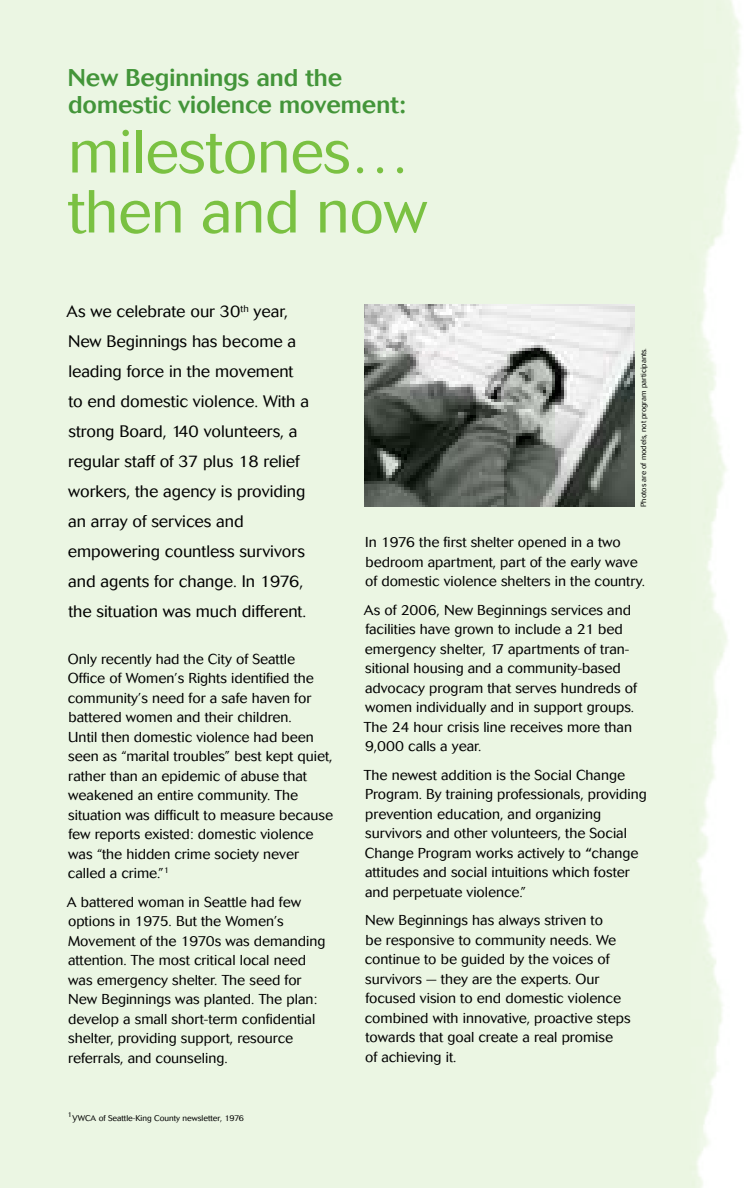
<style>
.page{position:relative;width:756px;height:1188px;background:#fff}
.page>*{position:absolute;margin:0;border:0;box-sizing:border-box;transform-origin:0 0}
.t1{font:300 60px/60px "Cosmos";letter-spacing:-.01em;color:#7ac142}
.t2{font:500 24px/27px "Cosmos";color:#439539}
.t3{font:300 16.5px/30px "Cosmos";color:#000}
.t4{font:300 14.25px/19.5px "Cosmos";color:#000}
.t5{font:300 8.25px "Cosmos";color:#000}
.t6{font:300 7.5px "Cosmos";color:#000}
.t7{font:300 7.05px "Cosmos";color:#000}
.s1{font-weight:500}
</style>
<div class="page">
<div style="left:0;top:0;width:670px;height:1188px;background:#ebf6e3"></div>
<img style="left:364px;top:305px;width:270px;height:202px">
<h2 class="t2" style="left:68px;top:64px;width:339px">New Beginnings and the domestic violence movement:</h2>
<h1 class="t1" style="left:68px;top:122px;width:361px">milestones… then and now</h1>
<p class="t3" style="left:67px;top:297px;width:244px">As we celebrate our 30<sup>th</sup> year,<br>New Beginnings has become a leading force in the movement to end domestic violence. With a strong Board, 140 volunteers, a regular staff of 37 plus 18 relief workers, the agency is providing an array of services and empowering countless survivors and agents for change. In 1976, the situation was much different.</p>
<p class="t4" style="left:68px;top:649px;width:267px">Only recently had the City of Seattle Office of Women’s Rights identified the community’s need for a safe haven for battered women and their children.<br>Until then domestic violence had been seen as “marital troubles” best kept quiet, rather than an epidemic of abuse that weakened an entire community. The situation was difficult to measure because few reports existed: domestic violence was “the hidden crime society never called a crime.”<sup>1</sup></p>
<p class="t4" style="left:67px;top:892px;width:260px">A battered woman in Seattle had few options in 1975. But the Women’s Movement of the 1970s was demanding attention. The most critical local need was emergency shelter. The seed for New Beginnings was planted. The plan: develop a small short-term confidential shelter, providing support, resource referrals, and counseling.</p>
<p class="t7" style="left:68px;top:1110px;width:6px">1</p>
<p class="t5" style="left:72px;top:1113px;width:173px">YWCA of Seattle-King County newsletter, 1976</p>
<p class="t6" style="left:639px;top:507px;width:160px;rotate:-90deg">Photos are of models, not program participants.</p>
<p class="t4" style="left:365px;top:533px;width:282px">In 1976 the first shelter opened in a two bedroom apartment, part of the early wave of domestic violence shelters in the country.</p>
<p class="t4" style="left:364px;top:600px;width:275px">As of 2006, New Beginnings services and facilities have grown to include a 21 bed emergency shelter, 17 apartments of tran&shy;sitional housing and a community-based advocacy program that serves hundreds of women individually and in support groups.<br>The 24 hour crisis line receives more than 9,000 calls a year.</p>
<p class="t4" style="left:364px;top:765px;width:284px">The newest addition is the Social Change Program. By training professionals, providing prevention education, and organizing survivors and other volunteers, the Social Change Program works actively to <span class="s1">“</span>change attitudes and social intuitions which foster and perpetuate violence.”</p>
<p class="t4" style="left:365px;top:911px;width:267px">New Beginnings has always striven to<br>be responsive to community needs. We continue to be guided by the voices of survivors — they are the experts. Our focused vision to end domestic violence combined with innovative, proactive steps towards that goal create a real promise<br>of achieving it.</p>
</div>
